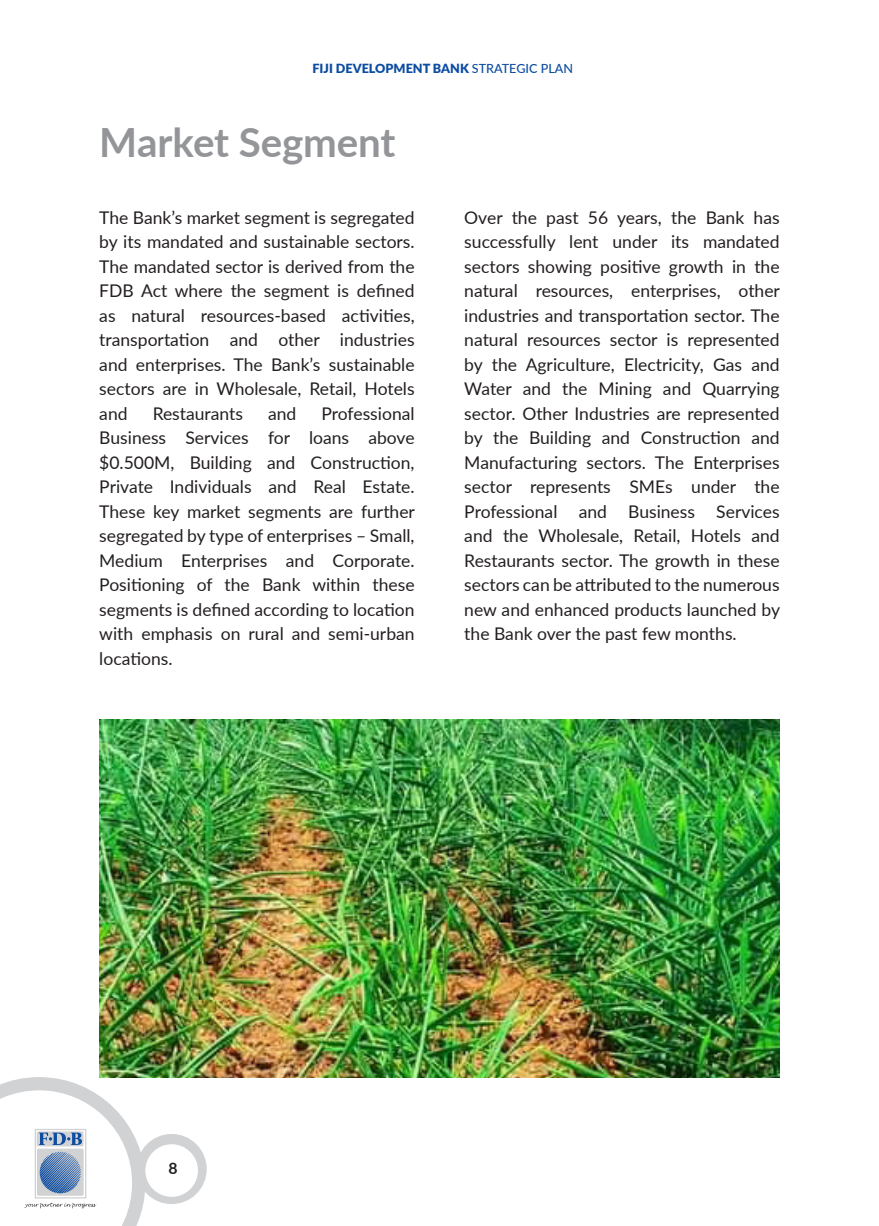
<style>
.page{position:relative;width:879px;height:1226px;background:#fff}
.page>*{position:absolute;margin:0;border:0;box-sizing:border-box;transform-origin:0 0}
._30_32_-_Left{font:700 40.25px "Lato";letter-spacing:-.005em;color:#939598}
.Body{font:17.5px/24.5px "Lato";color:#231f20;text-align:justify}
.t1{font:700 15.75px "Lato";color:#231f20}
.t2{font:900 12.6px "Lato";color:#0d4da1}
.s1{font-weight:500}
</style>
<div class="page">
<div style="left:136px;top:1133px;width:71px;height:70px;background:#d1d2d4;border-radius:50%"></div>
<div style="left:145px;top:1144px;width:53px;height:52px;background:#fff;border-radius:50%"></div>
<svg style="left:0;top:1076px;width:145px;height:149px"></svg>
<img style="left:99px;top:719px;width:680px;height:357px">
<p class="t2" style="left:312px;top:59px;width:262px">FIJI DEVELOPMENT BANK <span class="s1">STRATEGIC PLAN</span></p>
<p class="_30_32_-_Left" style="left:99px;top:112px;width:297px">Market Segment</p>
<p class="Body" style="left:99px;top:204px;width:316px">The Bank’s market segment is segregated by its mandated and sustainable sectors.<br>The mandated sector is derived from the FDB Act where the segment is defined as natural resources-based activities, transportation and other industries and enterprises. The Bank’s sustainable sectors are in Wholesale, Retail, Hotels and</p>
<p class="Body" style="left:99px;top:400px;width:317px;text-indent:222px">Professional Business Services for loans above $0.500M, Building and Construction, Private Individuals and Real Estate.<br>These key market segments are further segregated by type of enterprises – Small, Medium Enterprises and Corporate.<br>Positioning of the Bank within these segments is defined according to location with emphasis on rural and semi-urban locations.</p>
<p class="Body" style="left:153px;top:400px;width:92px">Restaurants</p>
<p class="Body" style="left:268px;top:400px;width:30px">and</p>
<p class="Body" style="left:464px;top:204px;width:317px">Over the past 56 years, the Bank has successfully lent under its mandated sectors showing positive growth in the natural resources, enterprises, other industries and transportation sector. The natural resources sector is represented by the Agriculture, Electricity, Gas and Water and the Mining and Quarrying sector. Other Industries are represented by the Building and Construction and Manufacturing sectors. The Enterprises sector represents SMEs under the Professional and Business Services and the Wholesale, Retail, Hotels and Restaurants sector. The growth in these sectors can be attributed to the numerous new and enhanced products launched by the Bank over the past few months.</p>
<p class="t1" style="left:168px;top:1156px;width:11px">8</p>
</div>
